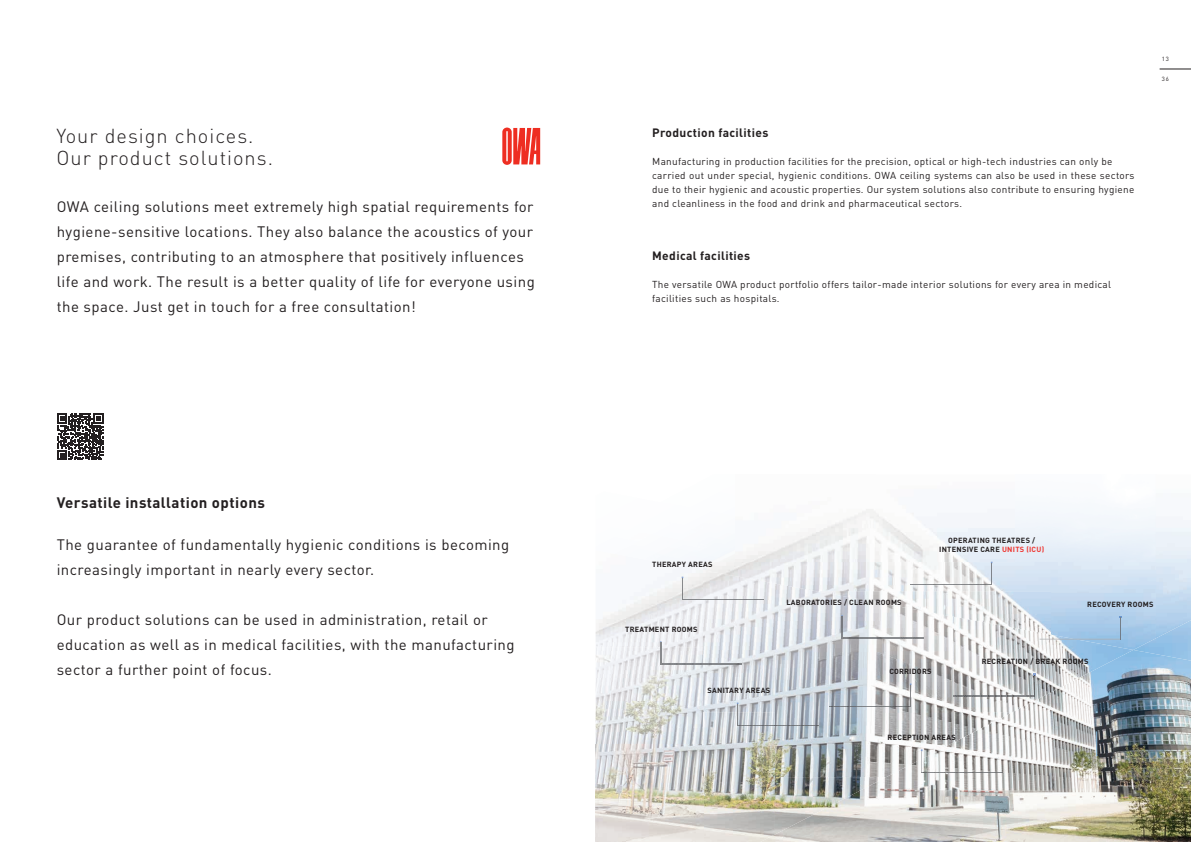
<style>
.page{position:relative;width:1191px;height:842px;background:#fff}
.page>*{position:absolute;margin:0;border:0;box-sizing:border-box;transform-origin:0 0}
.t1{font:300 20px/22px "DIN Pro";letter-spacing:.05em;color:#231f20}
.t2{font:15px/25px "DIN Pro";letter-spacing:.03em;color:#231f20}
.t3{font:700 15px "DIN Pro";letter-spacing:.03em;color:#231f20}
.t4{font:700 12px "DIN Pro";letter-spacing:.03em;color:#231f20}
.t5{font:10px/14px "DIN Pro";letter-spacing:.03em;color:#231f20}
.t6{font:700 7.4px/9.3px "DIN Pro";letter-spacing:.035em;color:#231f20;text-align:center}
.t7{font:6px "DIN Pro";color:#231f20}
.s1{color:#ee3732}
</style>
<div class="page">
<hr style="left:1159px;top:69px;width:32px;height:1px;background:#231f20">
<img style="left:775px;top:661px;width:416px;height:181px">
<img style="left:595px;top:577px;width:108px;height:265px">
<img style="left:703px;top:591px;width:72px;height:251px">
<img style="left:774px;top:591px;width:108px;height:186px">
<img style="left:882px;top:621px;width:72px;height:124px">
<img style="left:954px;top:621px;width:107px;height:91px">
<img style="left:1061px;top:650px;width:72px;height:30px">
<img style="left:1061px;top:680px;width:14px;height:7px">
<img style="left:954px;top:712px;width:58px;height:30px">
<img style="left:882px;top:745px;width:67px;height:32px">
<img style="left:774px;top:777px;width:72px;height:57px">
<img style="left:846px;top:777px;width:40px;height:21px">
<img style="left:1133px;top:638px;width:58px;height:23px">
<img style="left:698px;top:509px;width:457px;height:53px">
<img style="left:1155px;top:514px;width:36px;height:124px">
<img style="left:659px;top:562px;width:391px;height:29px">
<img style="left:1050px;top:562px;width:106px;height:88px">
<img style="left:817px;top:591px;width:234px;height:30px">
<img style="left:975px;top:621px;width:76px;height:14px">
<svg style="left:1096px;top:731px;width:1px;height:25px"></svg>
<svg style="left:502px;top:128px;width:38px;height:37px"></svg>
<img style="left:910px;top:584px;width:80px;height:1px">
<svg style="left:990px;top:562px;width:2px;height:23px"></svg>
<img style="left:829px;top:706px;width:80px;height:1px">
<svg style="left:909px;top:683px;width:2px;height:24px"></svg>
<img style="left:661px;top:664px;width:80px;height:1px">
<svg style="left:660px;top:641px;width:1px;height:23px"></svg>
<img style="left:953px;top:696px;width:81px;height:1px">
<svg style="left:1033px;top:673px;width:2px;height:23px"></svg>
<img style="left:1039px;top:639px;width:34px;height:1px">
<img style="left:1073px;top:639px;width:47px;height:1px">
<svg style="left:1119px;top:616px;width:2px;height:23px"></svg>
<img style="left:842px;top:638px;width:81px;height:1px">
<svg style="left:841px;top:615px;width:2px;height:23px"></svg>
<img style="left:922px;top:772px;width:80px;height:1px">
<svg style="left:921px;top:749px;width:1px;height:23px"></svg>
<img style="left:738px;top:725px;width:80px;height:1px">
<svg style="left:737px;top:702px;width:1px;height:24px"></svg>
<img style="left:683px;top:599px;width:80px;height:1px">
<svg style="left:681px;top:577px;width:2px;height:23px"></svg>
<svg style="left:57px;top:414px;width:47px;height:46px"></svg>
<h1 class="t1" style="left:56px;top:124px;width:218px">Your design choices.<br>Our product solutions.</h1>
<p class="t2" style="left:57px;top:193px;width:479px">OWA ceiling solutions meet extremely high spatial requirements for hygiene-sensitive locations. They also balance the acoustics of your premises, contributing to an atmosphere that positively influences life and work. The result is a better quality of life for everyone using the space. Just get in touch for a free consultation!</p>
<p class="t3" style="left:57px;top:492px;width:210px">Versatile installation options</p>
<p class="t2" style="left:57px;top:531px;width:454px">The guarantee of fundamentally hygienic conditions is becoming increasingly important in nearly every sector.</p>
<p class="t2" style="left:57px;top:606px;width:459px">Our product solutions can be used in administration, retail or education as well as in medical facilities, with the manufacturing sector a further point of focus.</p>
<p class="t4" style="left:652px;top:124px;width:118px">Production facilities</p>
<p class="t5" style="left:652px;top:154px;width:484px">Manufacturing in production facilities for the precision, optical or high-tech industries can only be carried out under special, hygienic conditions. OWA ceiling systems can also be used in these sectors due to their hygienic and acoustic properties. Our system solutions also contribute to ensuring hygiene and cleanliness in the food and drink and pharmaceutical sectors.</p>
<p class="t4" style="left:652px;top:248px;width:99px">Medical facilities</p>
<p class="t5" style="left:652px;top:277px;width:460px">The versatile OWA product portfolio offers tailor-made interior solutions for every area in medical facilities such as hospitals.</p>
<p class="t7" style="left:1162px;top:55px;width:8px">13</p>
<p class="t7" style="left:1162px;top:75px;width:8px">36</p>
<p class="t6" style="left:652px;top:560px;width:62px">THERAPY AREAS</p>
<p class="t6" style="left:625px;top:624px;width:74px">TREATMENT ROOMS</p>
<p class="t6" style="left:707px;top:685px;width:64px">SANITARY AREAS</p>
<p class="t6" style="left:786px;top:598px;width:117px">LABORATORIES / CLEAN ROOMS</p>
<p class="t6" style="left:939px;top:535px;width:106px">OPERATING THEATRES /<br>INTENSIVE CARE <span class="s1">UNITS (ICU)</span></p>
<p class="t6" style="left:1087px;top:599px;width:68px">RECOVERY ROOMS</p>
<p class="t6" style="left:889px;top:666px;width:44px">CORRIDORS</p>
<p class="t6" style="left:981px;top:656px;width:108px">RECREATION / BREAK ROOMS</p>
<p class="t6" style="left:887px;top:732px;width:70px">RECEPTION AREAS</p>
</div>
